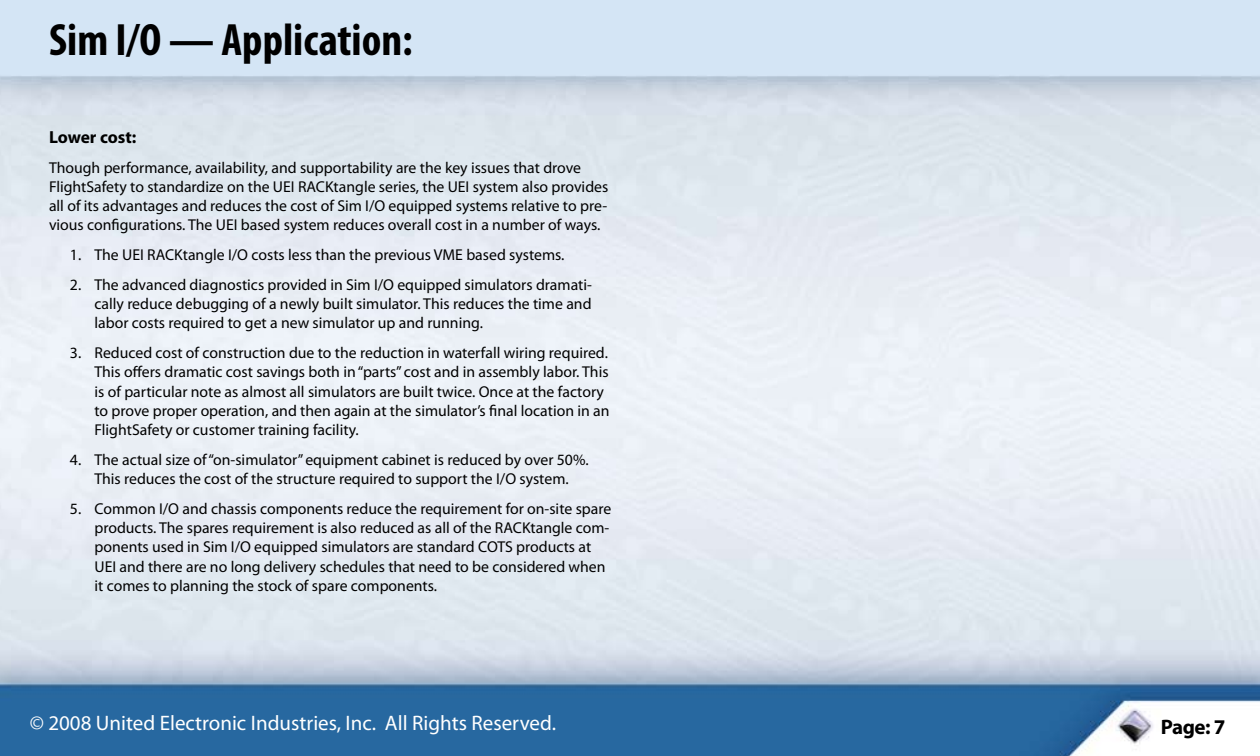
<style>
.page{position:relative;width:1260px;height:756px;background:#fff}
.page>*{position:absolute;margin:0;border:0;box-sizing:border-box;transform-origin:0 0}
.t1{font:700 condensed 45.5px "Myriad Pro";color:#000}
.t2{font:21px "Myriad Pro";color:#fff}
.t3{font:700 21px "Myriad Pro";color:#000}
.t4{font:700 17.5px "Myriad Pro";letter-spacing:-.01em;color:#000}
.t5{font:15.75px/19.2px "Myriad Pro";color:#000}
</style>
<div class="page">
<img style="left:0;top:0;width:1260px;height:756px">
<svg style="left:1215px;top:720px;width:9px;height:14px"></svg>
<h1 class="t1" style="left:49px;top:12px;width:365px">Sim I/O — Application:</h1>
<p class="t4" style="left:49px;top:126px;width:89px">Lower cost:</p>
<p class="t5" style="left:49px;top:157px;width:561px">Though performance, availability, and supportability are the key issues that drove FlightSafety to standardize on the UEI RACKtangle series, the UEI system also provides all of its advantages and reduces the cost of Sim I/O equipped systems relative to pre&shy;vious configurations. The UEI based system reduces overall cost in a number of ways.</p>
<p class="t5" style="left:70px;top:245px;width:496px">1. The UEI RACKtangle I/O costs less than the previous VME based systems.</p>
<p class="t5" style="left:94px;top:275px;width:499px;text-align:justify;text-indent:-25px">2. The advanced diagnostics provided in Sim I/O equipped simulators dramati&shy;cally reduce debugging of a newly built simulator. This reduces the time and labor costs required to get a new simulator up and running.</p>
<p class="t5" style="left:94px;top:343px;width:517px;text-indent:-25px">3. Reduced cost of construction due to the reduction in waterfall wiring required.<br>This offers dramatic cost savings both in “parts” cost and in assembly labor. This is of particular note as almost all simulators are built twice. Once at the factory to prove proper operation, and then again at the simulator’s final location in an FlightSafety or customer training facility.</p>
<p class="t5" style="left:70px;top:450px;width:520px;text-align:center">4. The actual size of “on-simulator” equipment cabinet is reduced by over 50%.<br>This reduces the cost of the structure required to support the I/O system.</p>
<p class="t5" style="left:94px;top:499px;width:518px;text-indent:-25px">5. Common I/O and chassis components reduce the requirement for on-site spare products. The spares requirement is also reduced as all of the RACKtangle com&shy;ponents used in Sim I/O equipped simulators are standard COTS products at UEI and there are no long delivery schedules that need to be considered when it comes to planning the stock of spare components.</p>
<h2 class="t2" style="left:30px;top:710px;width:528px">© 2008 United Electronic Industries, Inc. All Rights Reserved.</h2>
<h2 class="t3" style="left:1161px;top:713px;width:51px">Page:</h2>
</div>
